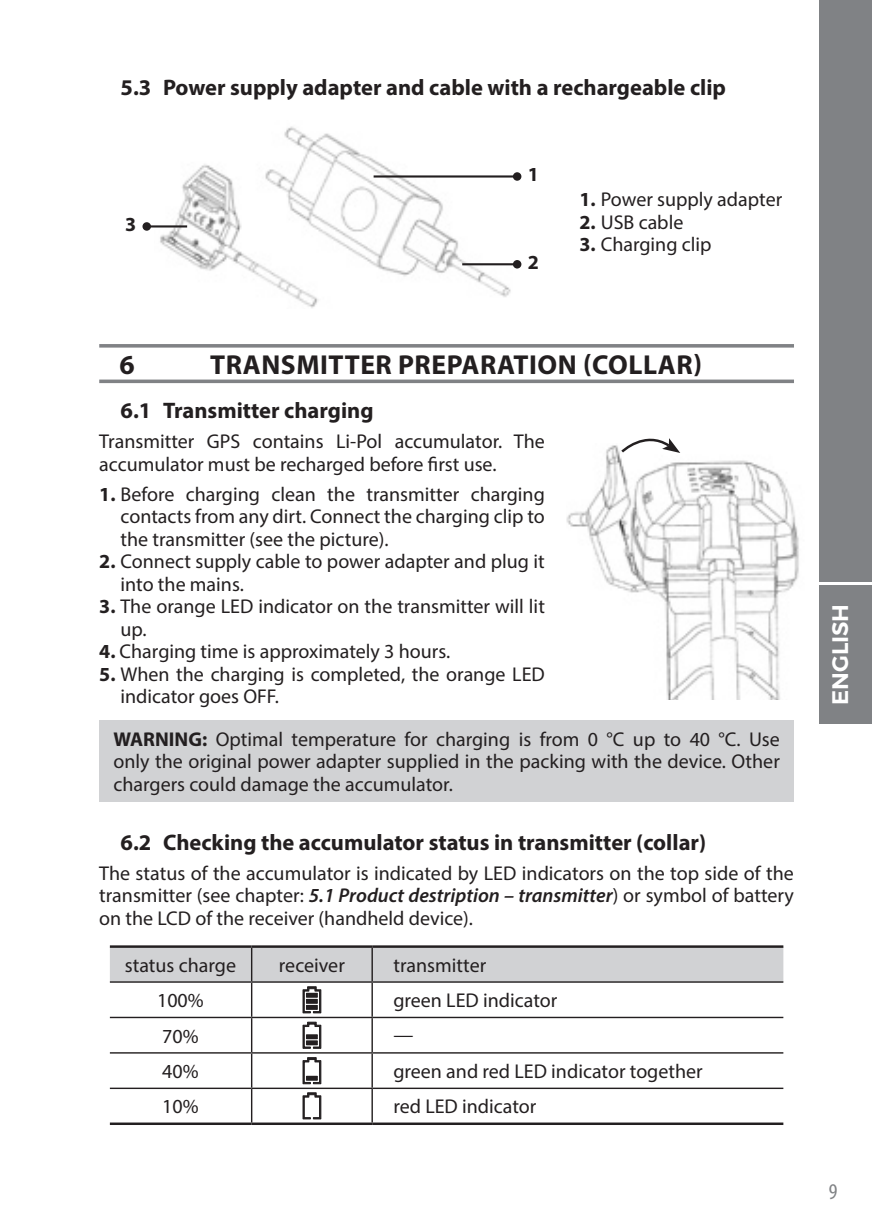
<style>
.page{position:relative;width:872px;height:1226px;background:#fff}
.page>*{position:absolute;margin:0;border:0;box-sizing:border-box;transform-origin:0 0}
.HL_NADPIS{font:700 27.5px "Myriad Pro";letter-spacing:.02em;color:#231f20}
.podnadpis{font:700 22.5px "Myriad Pro";color:#231f20}
.t1{font:22.5px "Trueno S Bd";color:#fff}
.t2{font:condensed 22.5px "Myriad Pro";color:#808285}
.body_-_text{font:20px/22.5px "Myriad Pro";color:#231f20}
.text{font:20px/22.5px "Myriad Pro";color:#231f20}
.UPOZORNĚNÍ{font:20px/22.5px "Myriad Pro";color:#231f20;text-align:justify}
.číslování{font:20px "Myriad Pro";color:#231f20}
.Základní_text{font:20px "Myriad Pro";color:#231f20}
.t3{font:700 20px "Myriad Pro";color:#231f20}
.s1{font-weight:700}
.s2{font-weight:600;font-style:italic}
</style>
<div class="page">
<div style="left:819px;top:585px;width:53px;height:138px;background:#808285"></div>
<div style="left:819px;top:0;width:53px;height:582px;background:#808285"></div>
<div style="left:99px;top:720px;width:695px;height:81px;background:#d1d2d4"></div>
<img style="left:566px;top:445px;width:233px;height:255px">
<svg style="left:619px;top:438px;width:61px;height:16px"></svg>
<hr style="left:110px;top:945px;width:142px;height:3px;background:#231f20">
<hr style="left:252px;top:945px;width:120px;height:3px;background:#231f20">
<hr style="left:372px;top:945px;width:411px;height:3px;background:#231f20">
<hr style="left:110px;top:1017px;width:142px;height:1px;background:#231f20">
<hr style="left:110px;top:1052px;width:142px;height:2px;background:#231f20">
<hr style="left:251px;top:983px;width:1px;height:34px;background:#231f20">
<hr style="left:251px;top:1018px;width:1px;height:34px;background:#231f20">
<hr style="left:251px;top:1054px;width:1px;height:34px;background:#231f20">
<hr style="left:252px;top:1017px;width:120px;height:1px;background:#231f20">
<hr style="left:252px;top:1052px;width:120px;height:2px;background:#231f20">
<hr style="left:371px;top:983px;width:2px;height:34px;background:#231f20">
<hr style="left:371px;top:1018px;width:2px;height:34px;background:#231f20">
<hr style="left:371px;top:1054px;width:2px;height:34px;background:#231f20">
<hr style="left:372px;top:1017px;width:411px;height:1px;background:#231f20">
<hr style="left:372px;top:1052px;width:411px;height:2px;background:#231f20">
<hr style="left:110px;top:1088px;width:142px;height:1px;background:#231f20">
<hr style="left:110px;top:1123px;width:142px;height:2px;background:#231f20">
<hr style="left:251px;top:1089px;width:1px;height:34px;background:#231f20">
<hr style="left:252px;top:1088px;width:120px;height:1px;background:#231f20">
<hr style="left:252px;top:1123px;width:120px;height:2px;background:#231f20">
<hr style="left:371px;top:1089px;width:2px;height:34px;background:#231f20">
<hr style="left:372px;top:1088px;width:411px;height:1px;background:#231f20">
<hr style="left:372px;top:1123px;width:411px;height:2px;background:#231f20">
<svg style="left:110px;top:947px;width:673px;height:67px"></svg>
<hr style="left:306px;top:1005px;width:11px;height:4px;background:#231f20">
<div style="left:306px;top:1005px;width:12px;height:5px;border:1px solid #231f20"></div>
<hr style="left:306px;top:999px;width:11px;height:4px;background:#231f20">
<div style="left:306px;top:999px;width:12px;height:5px;border:1px solid #231f20"></div>
<hr style="left:306px;top:993px;width:11px;height:4px;background:#231f20">
<div style="left:306px;top:993px;width:12px;height:5px;border:1px solid #231f20"></div>
<svg style="left:302px;top:1022px;width:19px;height:27px"></svg>
<div style="left:306px;top:1041px;width:12px;height:4px;border:1px solid #231f20"></div>
<hr style="left:306px;top:1035px;width:11px;height:4px;background:#231f20">
<div style="left:306px;top:1034px;width:12px;height:5px;border:1px solid #231f20"></div>
<svg style="left:302px;top:1057px;width:19px;height:27px"></svg>
<hr style="left:306px;top:1076px;width:11px;height:4px;background:#231f20">
<div style="left:306px;top:1076px;width:12px;height:5px;border:1px solid #231f20"></div>
<svg style="left:302px;top:1092px;width:19px;height:28px"></svg>
<img style="left:160px;top:126px;width:354px;height:182px">
<hr style="left:462px;top:263px;width:55px;height:2px;background:#231f20">
<div style="left:513px;top:260px;width:8px;height:9px;background:#231f20;border-radius:50%"></div>
<hr style="left:147px;top:225px;width:40px;height:3px;background:#231f20">
<div style="left:142px;top:222px;width:9px;height:9px;background:#231f20;border-radius:50%"></div>
<hr style="left:373px;top:175px;width:144px;height:3px;background:#231f20">
<div style="left:513px;top:172px;width:8px;height:9px;background:#231f20;border-radius:50%"></div>
<hr style="left:99px;top:380px;width:695px;height:3px;background:#808285">
<svg style="left:99px;top:344px;width:695px;height:4px;background:#8e8f92"></svg>
<p class="podnadpis" style="left:120px;top:73px;width:607px">5.3 Power supply adapter and cable with a rechargeable clip</p>
<p class="t3" style="left:125px;top:212px;width:13px">3</p>
<p class="t3" style="left:528px;top:162px;width:13px">1</p>
<p class="t3" style="left:528px;top:250px;width:13px">2</p>
<p class="číslování" style="left:579px;top:187px;width:204px"><span class="s1">1.</span> Power supply adapter</p>
<p class="číslování" style="left:579px;top:210px;width:105px"><span class="s1">2.</span> USB cable</p>
<p class="číslování" style="left:579px;top:232px;width:133px"><span class="s1">3.</span> Charging clip</p>
<p class="HL_NADPIS" style="left:119px;top:347px;width:17px">6</p>
<p class="HL_NADPIS" style="left:210px;top:347px;width:493px">TRANSMITTER PREPARATION (COLLAR)</p>
<p class="podnadpis" style="left:120px;top:396px;width:254px">6.1 Transmitter charging</p>
<p class="text" style="left:99px;top:430px;width:447px">Transmitter GPS contains Li-Pol accumulator. The accumulator must be recharged before first use.</p>
<p class="body_-_text" style="left:120px;top:483px;width:426px;text-align:justify;text-indent:-21px"><span class="s1">1.</span> Before charging clean the transmitter charging contacts from any dirt. Connect the charging clip to the transmitter (see the picture).</p>
<p class="body_-_text" style="left:120px;top:550px;width:426px;text-indent:-21px"><span class="s1">2.</span> Connect supply cable to power adapter and plug it into the mains.</p>
<p class="body_-_text" style="left:120px;top:595px;width:426px;text-indent:-21px"><span class="s1">3.</span> The orange LED indicator on the transmitter will lit up.</p>
<p class="body_-_text" style="left:99px;top:640px;width:352px"><span class="s1">4.</span> Charging time is approximately 3 hours.</p>
<p class="body_-_text" style="left:120px;top:663px;width:426px;text-indent:-21px"><span class="s1">5.</span> When the charging is completed, the orange LED indicator goes OFF.</p>
<p class="UPOZORNĚNÍ" style="left:113px;top:727px;width:668px"><span class="s1">WARNING:</span> Optimal temperature for charging is from 0 °C up to 40 °C. Use only the original power adapter supplied in the packing with the device. Other chargers could damage the accumulator.</p>
<p class="podnadpis" style="left:120px;top:827px;width:587px">6.2 Checking the accumulator status in transmitter (collar)</p>
<p class="text" style="left:99px;top:861px;width:696px;text-align:justify">The status of the accumulator is indicated by LED indicators on the top side of the transmitter (see chapter: <span class="s2">5.1 Product destription – transmitter</span>) or symbol of battery on the LCD of the receiver (handheld device).</p>
<p class="text" style="left:125px;top:954px;width:113px">status charge</p>
<p class="Základní_text" style="left:279px;top:953px;width:67px">receiver</p>
<p class="text" style="left:393px;top:954px;width:94px">transmitter</p>
<p class="body_-_text" style="left:157px;top:989px;width:48px">100%</p>
<p class="body_-_text" style="left:393px;top:989px;width:165px">green LED indicator</p>
<p class="body_-_text" style="left:162px;top:1024px;width:38px">70%</p>
<p class="text" style="left:394px;top:1024px;width:21px">—</p>
<p class="body_-_text" style="left:162px;top:1060px;width:38px">40%</p>
<p class="body_-_text" style="left:393px;top:1060px;width:311px">green and red LED indicator together</p>
<p class="body_-_text" style="left:162px;top:1095px;width:38px">10%</p>
<p class="body_-_text" style="left:393px;top:1095px;width:144px">red LED indicator</p>
<p class="t1" style="left:826px;top:705px;width:103px;rotate:-90deg">ENGLISH</p>
<p class="t2" style="left:828px;top:1178px;width:10px">9</p>
</div>
